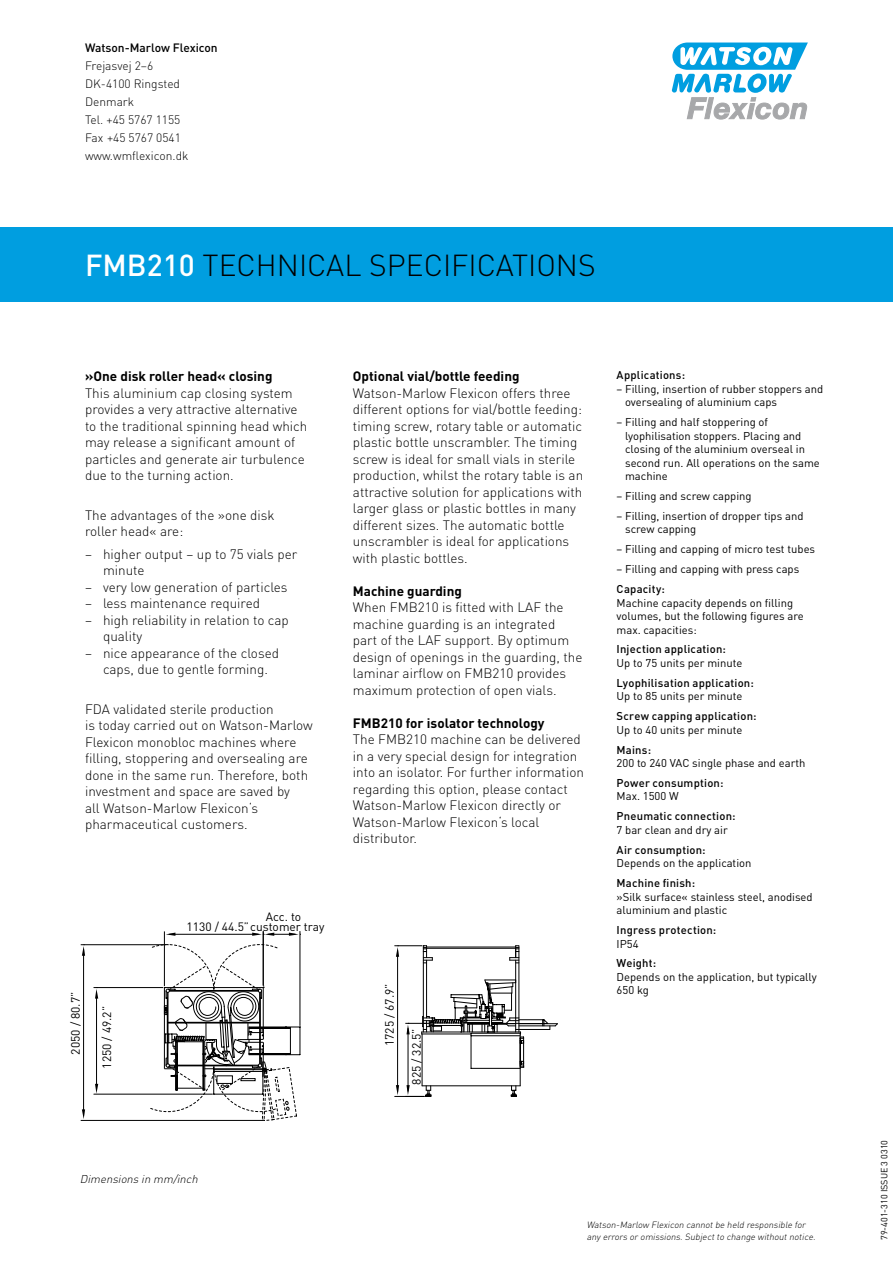
<style>
.page{position:relative;width:893px;height:1263px;background:#fff}
.page>*{position:absolute;margin:0;border:0;box-sizing:border-box;transform-origin:0 0}
.t1{font:300 30px "DIN";color:#000}
.t2{font:300 13.5px/16.5px "DIN";color:#000}
.t3{font:700 13.5px "DIN";color:#000}
.t4{font:300 12px/18px "DIN";color:#000}
.t5{font:12px "DIN";color:#000}
.t6{font:500 12px "DIN";color:#000}
.t7{font:11.25px/13.5px "DIN";color:#000}
.t8{font:500 11.25px "DIN";letter-spacing:.02em;color:#000}
.t9{font:italic 300 11.25px "DIN";color:#000}
.t10{font:italic 300 9px/12px "DIN";color:#000}
.t11{font:9px "DIN";color:#000}
.s1{font-weight:500;color:#fff}
</style>
<div class="page">
<svg style="left:672px;top:43px;width:136px;height:77px"></svg>
<div style="left:0;top:227px;width:893px;height:75px;background:#009ee0"></div>
<svg style="left:395px;top:945px;width:163px;height:152px"></svg>
<hr style="left:96px;top:992px;width:1px;height:97px;background:#000">
<hr style="left:94px;top:987px;width:69px;height:1px;background:#000">
<hr style="left:94px;top:1094px;width:118px;height:1px;background:#000">
<svg style="left:95px;top:1084px;width:3px;height:9px"></svg>
<hr style="left:83px;top:949px;width:1px;height:166px;background:#000">
<hr style="left:81px;top:944px;width:85px;height:1px;background:#000">
<hr style="left:81px;top:1120px;width:182px;height:1px;background:#000">
<svg style="left:95px;top:987px;width:3px;height:11px"></svg>
<svg style="left:82px;top:1109px;width:3px;height:10px"></svg>
<svg style="left:82px;top:944px;width:3px;height:12px"></svg>
<hr style="left:169px;top:934px;width:89px;height:1px;background:#000">
<hr style="left:164px;top:931px;width:1px;height:55px;background:#000">
<svg style="left:166px;top:932px;width:9px;height:4px"></svg>
<hr style="left:300px;top:931px;width:1px;height:94px;background:#000">
<hr style="left:263px;top:931px;width:1px;height:54px;background:#000">
<svg style="left:252px;top:932px;width:49px;height:4px"></svg>
<svg style="left:150px;top:944px;width:151px;height:177px"></svg>
<p class="t6" style="left:85px;top:40px;width:134px">Watson-Marlow Flexicon</p>
<p class="t4" style="left:85px;top:57px;width:105px">Frejasvej 2–6<br>DK-4100 Ringsted<br>Denmark<br>Tel. +45 5767 1155<br>Fax +45 5767 0541 www.wmflexicon.dk</p>
<h1 class="t1" style="left:85px;top:246px;width:444px"><span class="s1">FMB210</span> TEC HNICAL SPECI FICATION</h1>
<h1 class="t1" style="left:578px;top:246px;width:19px">S</h1>
<p class="t3" style="left:85px;top:367px;width:189px">»One disk roller head« closing</p>
<p class="t2" style="left:85px;top:384px;width:224px">This aluminium cap closing system provides a very attractive alternative to the traditional spinning head which may release a significant amount of particles and generate air turbulence due to the turning action.</p>
<p class="t2" style="left:85px;top:506px;width:191px">The advantages of the »one disk roller head« are:</p>
<p class="t2" style="left:103px;top:546px;width:196px;text-indent:-18px">– higher output – up to 75 vials per minute</p>
<p class="t2" style="left:85px;top:579px;width:204px">– very low generation of particles</p>
<p class="t2" style="left:85px;top:595px;width:176px">– less maintenance required</p>
<p class="t2" style="left:103px;top:612px;width:187px;text-indent:-18px">– high reliability in relation to cap quality</p>
<p class="t2" style="left:85px;top:645px;width:196px;text-align:center">– nice appearance of the closed caps, due to gentle forming.</p>
<p class="t2" style="left:85px;top:701px;width:229px">FDA validated sterile production<br>is today carried out on Watson-Marlow Flexicon monobloc machines where filling, stoppering and oversealing are done in the same run. Therefore, both investment and space are saved by<br>all Watson-M arlow Flexicon‘s pharmaceutical customers.</p>
<p class="t5" style="left:125px;top:844px;width:64px;rotate:-90deg">1725 / 67.9”</p>
<p class="t5" style="left:68px;top:1054px;width:64px;rotate:-90deg">2050 / 80.7”</p>
<p class="t5" style="left:99px;top:1069px;width:64px;rotate:-90deg">1250 / 49.2”</p>
<p class="t5" style="left:266px;top:909px;width:37px">Acc. to</p>
<p class="t5" style="left:187px;top:919px;width:139px">1130 / 44.5”customer tray</p>
<p class="t3" style="left:353px;top:367px;width:168px">Optional vial/bottle feeding</p>
<p class="t2" style="left:353px;top:384px;width:232px">Watson-M arlow Flexicon offers three different options for vial/bottle feeding: timing screw, rotary table or automatic plastic bottle unscrambler. The timing screw is ideal for small vials in sterile production, whilst the rotary table is an attractive solution for applications with larger glass or plastic bottles in many different sizes. The automatic bottle unscrambler is ideal for applications with plastic bottles.</p>
<p class="t3" style="left:353px;top:582px;width:110px">Machine guarding</p>
<p class="t2" style="left:353px;top:599px;width:231px">When FMB210 is fitted with LAF the machine guarding is an integrated part of the LAF support. By optimum design of openings in the guarding, the laminar airflow on FMB210 provides maximum protection of open vials.</p>
<p class="t3" style="left:353px;top:714px;width:193px">FMB210 for isolator technology</p>
<p class="t2" style="left:353px;top:731px;width:233px">The FMB210 machine can be delivered in a very special design for integration into an isolator. For further information regarding this option, please contact Watson-M arlow Flexicon directly or Watson-M arlow Flexicon‘s local distributor.</p>
<p class="t5" style="left:382px;top:1046px;width:64px;rotate:-90deg">1725 / 67.9”</p>
<p class="t5" style="left:409px;top:1085px;width:58px;rotate:-90deg">825 / 32.5”</p>
<p class="t8" style="left:617px;top:368px;width:70px">Applications:</p>
<p class="t7" style="left:625px;top:382px;width:200px;text-indent:-9px">– Filling, insertion of rubber stoppers and oversealing of aluminium caps</p>
<p class="t7" style="left:625px;top:415px;width:196px;text-indent:-9px">– Filling and half stoppering of lyophilisation stoppers. Placing and closing of the aluminium overseal in second run. All operations on the same machine</p>
<p class="t7" style="left:617px;top:489px;width:137px">– Filling and screw capping</p>
<p class="t7" style="left:625px;top:509px;width:180px;text-indent:-9px">– Filling, insertion of dropper tips and screw capping</p>
<p class="t7" style="left:617px;top:542px;width:200px">– Filling and capping of micro test tubes</p>
<p class="t7" style="left:617px;top:562px;width:184px">– Filling and capping with press caps</p>
<p class="t8" style="left:617px;top:582px;width:50px">Capacity:</p>
<p class="t7" style="left:617px;top:595px;width:189px">Machine capacity depends on filling volumes, but the following figures are max. capacities:</p>
<p class="t8" style="left:617px;top:642px;width:111px">Injection application:</p>
<p class="t7" style="left:617px;top:656px;width:127px">Up to 75 units per minute</p>
<p class="t8" style="left:617px;top:675px;width:139px">Lyophilisation application:</p>
<p class="t7" style="left:617px;top:689px;width:127px">Up to 85 units per minute</p>
<p class="t8" style="left:617px;top:709px;width:142px">Screw capping application:</p>
<p class="t7" style="left:617px;top:723px;width:127px">Up to 40 units per minute</p>
<p class="t8" style="left:617px;top:742px;width:36px">Mains:</p>
<p class="t7" style="left:617px;top:756px;width:190px">200 to 240 VAC single phase and earth</p>
<p class="t8" style="left:617px;top:776px;width:108px">Power consumption:</p>
<p class="t7" style="left:617px;top:789px;width:64px">Max. 1500 W</p>
<p class="t8" style="left:617px;top:809px;width:121px">Pneumatic connection:</p>
<p class="t7" style="left:617px;top:823px;width:113px">7 bar clean and dry air</p>
<p class="t8" style="left:617px;top:842px;width:91px">Air consumption:</p>
<p class="t7" style="left:617px;top:856px;width:136px">Depends on the application</p>
<p class="t8" style="left:617px;top:876px;width:80px">Machine finish:</p>
<p class="t7" style="left:617px;top:889px;width:198px">»Silk surface« stainless steel, anodised aluminium and plastic</p>
<p class="t8" style="left:617px;top:923px;width:101px">Ingress protection:</p>
<p class="t7" style="left:617px;top:936px;width:24px">I P54</p>
<p class="t8" style="left:617px;top:956px;width:41px">Weight:</p>
<p class="t7" style="left:617px;top:970px;width:202px">Depends on the application, but typically<br>650 kg</p>
<p class="t9" style="left:80px;top:1172px;width:122px">Dimensions in mm/inch</p>
<p class="t10" style="left:587px;top:1218px;width:232px">Watson-Marlow Flexicon cannotbe held responsible for any errors or omissions.Subjectto change withoutnotice.</p>
<p class="t11" style="left:879px;top:1240px;width:101px;rotate:-90deg">79-401-310 ISSUE 3 0310</p>
</div>
